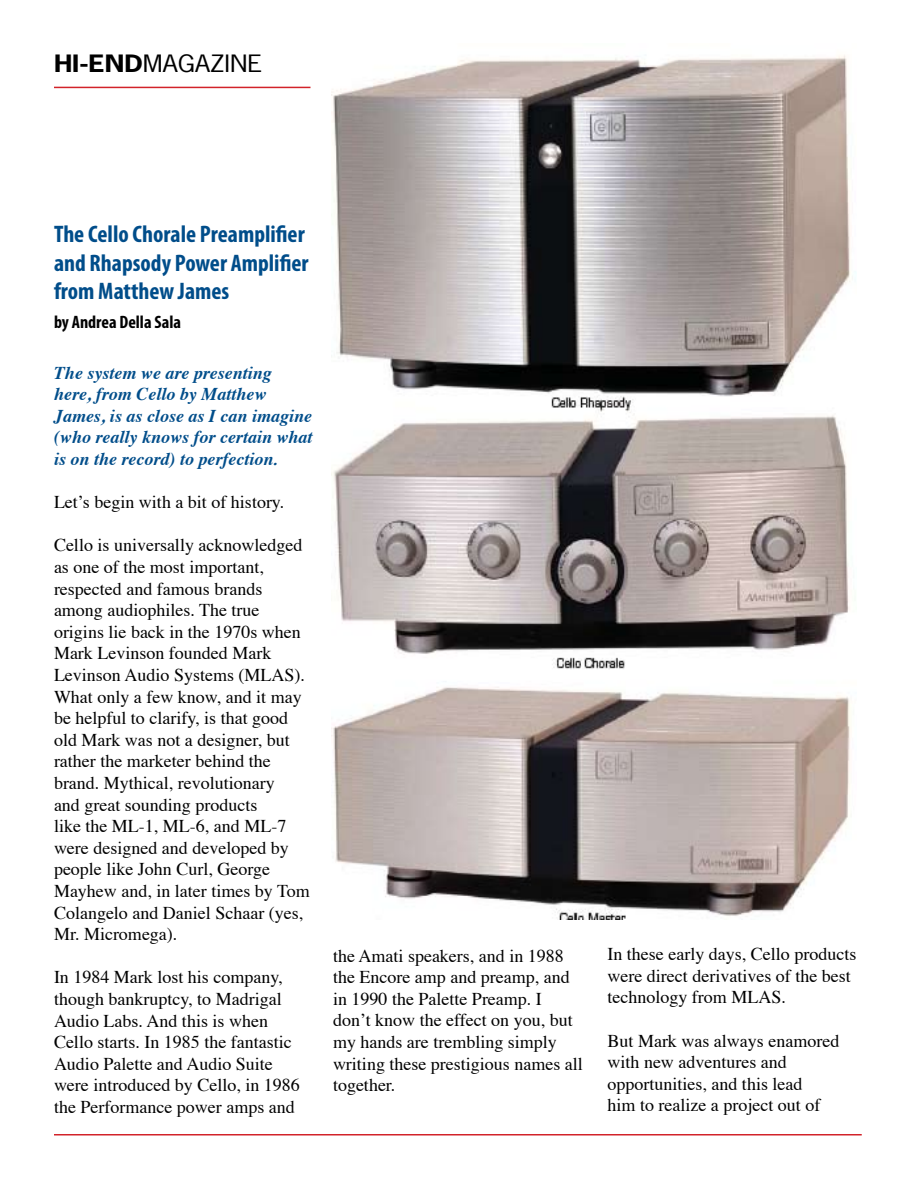
<style>
.page{position:relative;width:918px;height:1188px;background:#fff}
.page>*{position:absolute;margin:0;border:0;box-sizing:border-box;transform-origin:0 0}
.t1{font:700 condensed 24px/28.8px "Myriad Pro";color:#004d8a}
.t2{font:22.5px "News Gothic Std";color:#000;scale:1.2 1}
.t3{font:18px/21.6px "Times";color:#000}
.t4{font:italic 700 18px/21.6px "Times";color:#004d8a}
.t5{font:700 condensed 18px "Myriad Pro";color:#000}
.s1{font-weight:700}
</style>
<div class="page">
<img style="left:332px;top:55px;width:524px;height:864px">
<hr style="left:54px;top:1134px;width:808px;height:2px;background:#d2232a">
<hr style="left:54px;top:87px;width:256px;height:1px;background:#d2232a">
<p class="t2" style="left:54px;top:49px;width:175px"><span class="s1">Hi-End</span>MAGAZINE</p>
<h1 class="t1" style="left:54px;top:219px;width:256px">The Cello Chorale Preamplifier and Rhapsody Power Amplifier from Matthew James</h1>
<p class="t5" style="left:54px;top:311px;width:129px">by Andrea Della Sala</p>
<p class="t4" style="left:54px;top:360px;width:260px">The system we are presenting here, from Cello by Matthew<br>James, is as close as I can imagine (who really knows for certain what is on the record) to perfection.</p>
<p class="t3" style="left:54px;top:490px;width:232px">Let’s begin with a bit of history.</p>
<p class="t3" style="left:54px;top:533px;width:257px">Cello is universally acknowledged as one of the most important, respected and famous brands among audiophiles. The true origins lie back in the 1970s when<br>Mark Levinson founded Mark<br>Levinson Audio Systems (MLAS).<br>What only a few know, and it may be helpful to clarify, is that good old Mark was not a designer, but rather the marketer behind the brand. Mythical, revolutionary<br>and great sounding products<br>like the ML-1, ML-6, and ML-7 were designed and developed by people like John Curl, George<br>Mayhew and, in later times by Tom<br>Colangelo and Daniel Schaar (yes,<br>Mr. Micromega).</p>
<p class="t3" style="left:54px;top:965px;width:247px">In 1984 Mark lost his company, though bankruptcy, to Madrigal<br>Audio Labs. And this is when<br>Cello starts. In 1985 the fantastic<br>Audio Palette and Audio Suite were introduced by Cello, in 1986 the Performance power amps and</p>
<p class="t3" style="left:333px;top:943px;width:251px">the Amati speakers, and in 1988 the Encore amp and preamp, and in 1990 the Palette Preamp. I don’t know the effect on you, but my hands are trembling simply writing these prestigious names all together.</p>
<p class="t3" style="left:608px;top:942px;width:250px">In these early days, Cello products were direct derivatives of the best technology from MLAS.</p>
<p class="t3" style="left:608px;top:1028px;width:233px">But Mark was always enamored with new adventures and opportunities, and this lead<br>him to realize a project out of</p>
</div>
